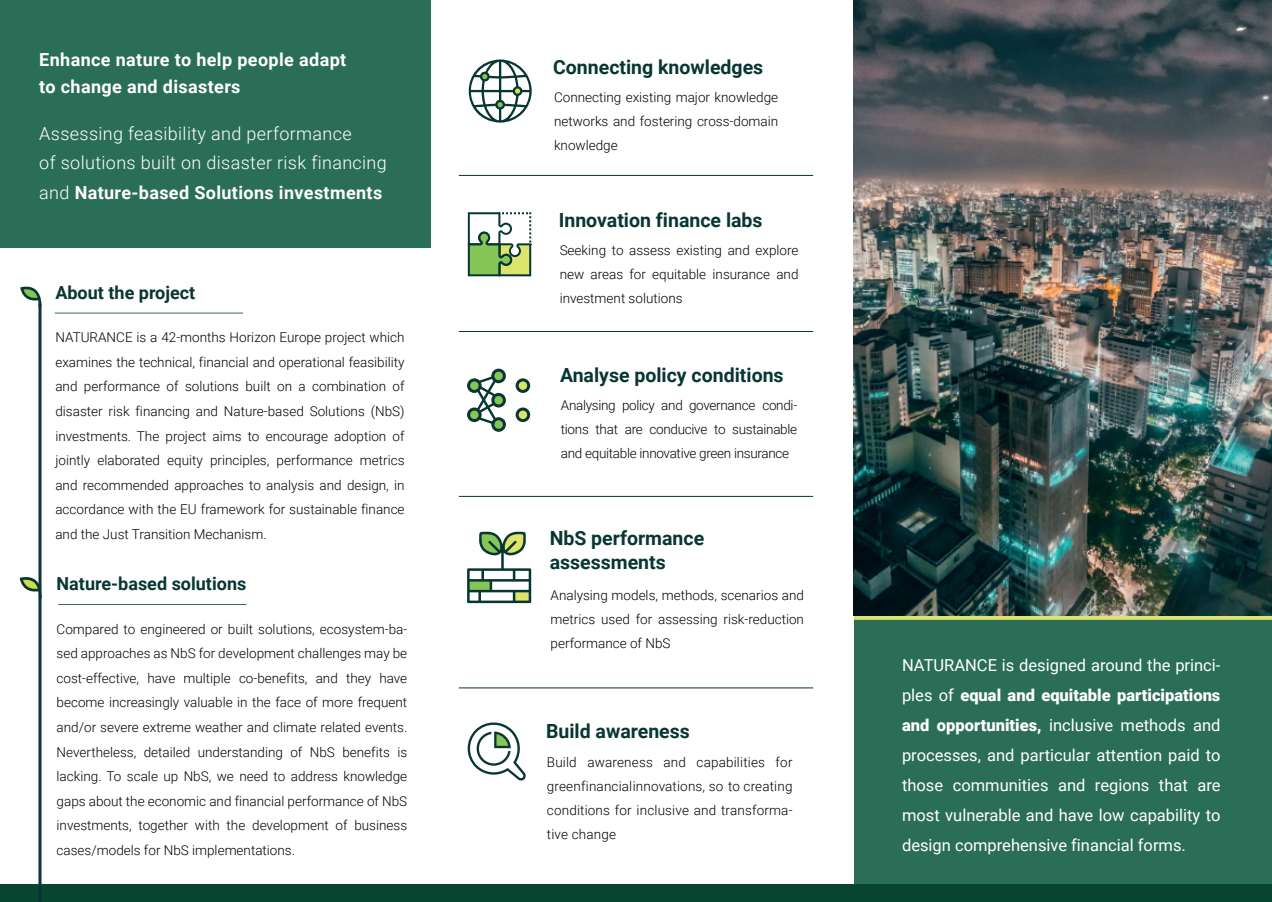
<style>
.page{position:relative;width:1272px;height:902px;background:#fff}
.page>*{position:absolute;margin:0;border:0;box-sizing:border-box;transform-origin:0 0}
.t1{font:700 19.5px/23.4px "Roboto";color:#083633}
.t2{font:300 18px/29.4px "Roboto";letter-spacing:.02em;color:#fff}
.t3{font:700 18px/27.6px "Roboto";letter-spacing:.02em;color:#fff}
.t4{font:700 18px "Roboto";color:#083633}
.t5{font:16.5px/30px "Roboto";color:#fff;text-align:justify}
.t6{font:300 13.5px/24.6px "Roboto";color:#000001;text-align:justify}
.s1{font-weight:700}
.s2{font-weight:900}
</style>
<div class="page">
<div style="left:0;top:0;width:430px;height:248px;background:#2b6e57"></div>
<div style="left:854px;top:598px;width:417px;height:288px;background:#2b6e57"></div>
<svg style="left:854px;top:615px;width:417px;height:4px;fill:#dce46c"></svg>
<img style="left:853px;top:0;width:418px;height:615px">
<svg style="left:468px;top:59px;width:63px;height:64px"></svg>
<svg style="left:468px;top:212px;width:63px;height:64px"></svg>
<svg style="left:467px;top:722px;width:59px;height:58px"></svg>
<svg style="left:515px;top:378px;width:15px;height:15px"></svg>
<svg style="left:515px;top:407px;width:15px;height:15px"></svg>
<svg style="left:467px;top:368px;width:39px;height:64px"></svg>
<svg style="left:467px;top:531px;width:64px;height:72px"></svg>
<hr style="left:459px;top:175px;width:354px;height:1px;background:#083633">
<hr style="left:459px;top:331px;width:354px;height:1px;background:#083633">
<hr style="left:459px;top:496px;width:354px;height:1px;background:#083633">
<hr style="left:459px;top:687px;width:354px;height:1px;background:#083633">
<hr style="left:58px;top:604px;width:188px;height:1px;background:#2b6e57">
<hr style="left:55px;top:312px;width:188px;height:1px;background:#2b6e57">
<div style="left:0;top:884px;width:1271px;height:17px;background:#074531"></div>
<svg style="left:20px;top:286px;width:22px;height:22px"></svg>
<svg style="left:20px;top:576px;width:22px;height:23px"></svg>
<hr style="left:38px;top:304px;width:3px;height:597px;background:#083633">
<h2 class="t3" style="left:39px;top:45px;width:308px">Enhance nature to help people adapt to change and disasters</h2>
<h2 class="t2" style="left:39px;top:118px;width:349px">Assessing feasibility and performance<br>of solutions built on disaster risk financing and <span class="s1">Nature-based Solutions investments</span></h2>
<h1 class="t1" style="left:553px;top:54px;width:212px">Connecting knowledges</h1>
<p class="t6" style="left:554px;top:84px;width:226px;line-height:24px">Connecting existing major knowledge networks and fostering cross-domain knowledge</p>
<h1 class="t1" style="left:558px;top:208px;width:205px">Innovation finance labs</h1>
<p class="t6" style="left:559px;top:238px;width:240px;line-height:24px">Seeking to assess existing and explore new areas for equitable insurance and</p>
<h2 class="t4" style="left:55px;top:280px;width:141px">About the project</h2>
<p class="t6" style="left:559px;top:286px;width:124px">investment solutions</p>
<p class="t6" style="left:55px;top:324px;width:351px">NATURANCE is a 42-months Horizon Europe project which examines the technical, financial and operational feasibility and performance of solutions built on a combination of disaster risk financing and Nature-based Solutions (NbS) investments. The project aims to encourage adoption of jointly elaborated equity principles, performance metrics and recommended approaches to analysis and design, in accordance with the EU framework for sustainable finance and the Just Transition Mechanism.</p>
<h2 class="t4" style="left:57px;top:571px;width:191px">Nature-based solutions</h2>
<p class="t6" style="left:57px;top:616px;width:352px">Compared to engineered or built solutions, ecosystem-ba&shy;sed approaches as NbS for development challenges may be cost-effective, have multiple co-benefits, and they have become increasingly valuable in the face of more frequent and/or severe extreme weather and climate related events.<br>Nevertheless, detailed understanding of NbS benefits is lacking. To scale up NbS, we need to address knowledge gaps about the economic and financial performance of NbS investments, together with the development of business cases/models for NbS implementations.</p>
<h1 class="t1" style="left:560px;top:362px;width:225px">Analyse policy conditions</h1>
<p class="t6" style="left:561px;top:393px;width:238px;line-height:24px">Analysing policy and governance condi&shy;tions that are conducive to sustainable and equitable innovative green insurance</p>
<h1 class="t1" style="left:549px;top:525px;width:156px">NbS performance assessments</h1>
<p class="t6" style="left:550px;top:582px;width:255px;line-height:24px">Analysing models, methods, scenarios and metrics used for assessing risk-reduction performance of NbS</p>
<h1 class="t1" style="left:546px;top:719px;width:145px">Build awareness</h1>
<p class="t6" style="left:547px;top:749px;width:247px;line-height:24px">Build awareness and capabilities for greenfinancialinnovations, so to creating conditions for inclusive and transforma&shy;tive change</p>
<p class="t5" style="left:902px;top:649px;width:320px">NATURANCE is designed around the princi&shy;ples of <span class="s2">equal and equitable participations and opportunities,</span> inclusive methods and processes, and particular attention paid to those communities and regions that are most vulnerable and have low capability to design comprehensive financial forms.</p>
</div>
